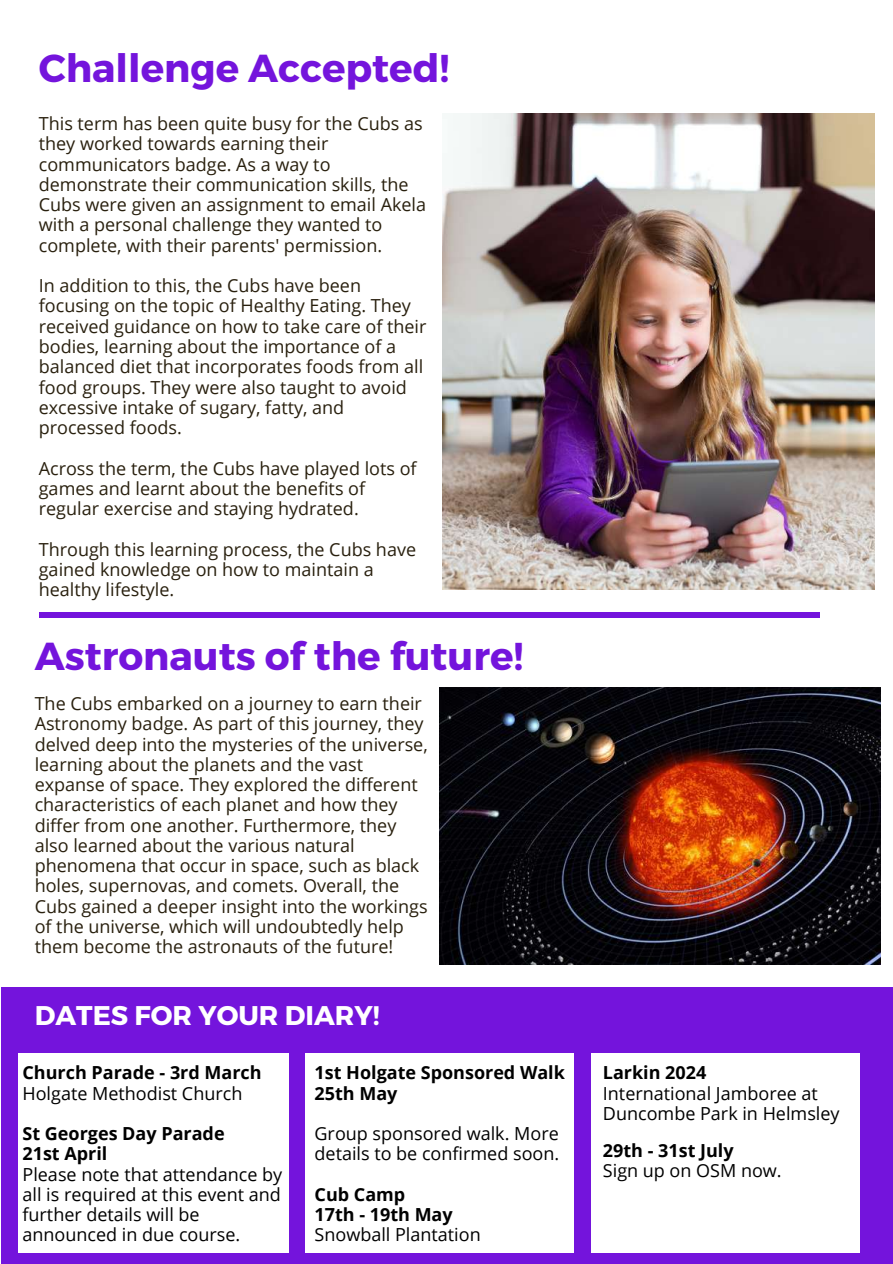
<style>
.page{position:relative;width:893px;height:1264px;background:#fff}
.page>*{position:absolute;margin:0;border:0;box-sizing:border-box;transform-origin:0 0}
.t1{font:700 39px "Montserrat";color:#7414dc}
.t2{font:700 27px "Montserrat";color:#fff}
.t3{font:18px/20.2px "Open Sans";color:#29200e}
.t4{font:18px/20.2px "Open Sans";color:#000}
.t5{font:700 18px/20.2px "Open Sans";color:#000}
</style>
<div class="page">
<div style="left:39px;top:612px;width:780px;height:6px;background:#7414dc"></div>
<div style="left:2px;top:987px;width:890px;height:276px;background:#7414dc"></div>
<div style="left:591px;top:1053px;width:268px;height:200px;background:#fff"></div>
<div style="left:19px;top:1053px;width:270px;height:200px;background:#fff"></div>
<div style="left:306px;top:1053px;width:268px;height:200px;background:#fff"></div>
<img style="left:440px;top:687px;width:439px;height:277px">
<img style="left:442px;top:113px;width:432px;height:476px">
<h1 class="t1" style="left:39px;top:42px;width:412px">Challenge Accepted!</h1>
<p class="t3" style="left:39px;top:113px;width:389px">This term has been quite busy for the Cubs as they worked towards earning their communicators badge. As a way to demonstrate their communication skills, the Cubs were given an assignment to email Akela with a personal challenge they wanted to complete, with their parents' permission.</p>
<p class="t3" style="left:39px;top:275px;width:389px">In addition to this, the Cubs have been focusing on the topic of Healthy Eating. They received guidance on how to take care of their bodies, learning about the importance of a balanced diet that incorporates foods from all food groups. They were also taught to avoid excessive intake of sugary, fatty, and processed foods.</p>
<p class="t3" style="left:39px;top:457px;width:379px">Across the term, the Cubs have played lots of games and learnt about the benefits of regular exercise and staying hydrated.</p>
<p class="t3" style="left:39px;top:538px;width:379px">Through this learning process, the Cubs have gained knowledge on how to maintain a healthy lifestyle.</p>
<h1 class="t1" style="left:35px;top:630px;width:490px">Astronauts of the future!</h1>
<p class="t3" style="left:35px;top:693px;width:394px">The Cubs embarked on a journey to earn their Astronomy badge. As part of this journey, they delved deep into the mysteries of the universe, learning about the planets and the vast expanse of space. They explored the different characteristics of each planet and how they differ from one another. Furthermore, they also learned about the various natural phenomena that occur in space, such as black holes, supernovas, and comets. Overall, the Cubs gained a deeper insight into the workings of the universe, which will undoubtedly help them become the astronauts of the future!</p>
<h2 class="t2" style="left:35px;top:997px;width:346px">DATES FOR YOUR DIARY!</h2>
<p class="t5" style="left:22px;top:1062px;width:241px">Church Parade - 3rd March</p>
<p class="t4" style="left:22px;top:1082px;width:221px">Holgate Methodist Church</p>
<p class="t5" style="left:22px;top:1122px;width:203px">St Georges Day Parade<br>21st April</p>
<p class="t4" style="left:22px;top:1163px;width:261px">Please note that attendance by all is required at this event and further details will be announced in due course.</p>
<p class="t5" style="left:314px;top:1062px;width:252px">1st Holgate Sponsored Walk<br>25th May</p>
<p class="t4" style="left:314px;top:1122px;width:246px">Group sponsored walk. More details to be confirmed soon.</p>
<p class="t5" style="left:314px;top:1183px;width:140px">Cub Camp<br>17th - 19th May</p>
<p class="t4" style="left:314px;top:1224px;width:168px">Snowball Plantation</p>
<p class="t5" style="left:603px;top:1062px;width:105px">Larkin 2024</p>
<p class="t4" style="left:603px;top:1082px;width:238px">International Jamboree at<br>Duncombe Park in Helmsley</p>
<p class="t5" style="left:603px;top:1139px;width:132px">29th - 31st July</p>
<p class="t4" style="left:603px;top:1160px;width:180px">Sign up on OSM now.</p>
</div>
